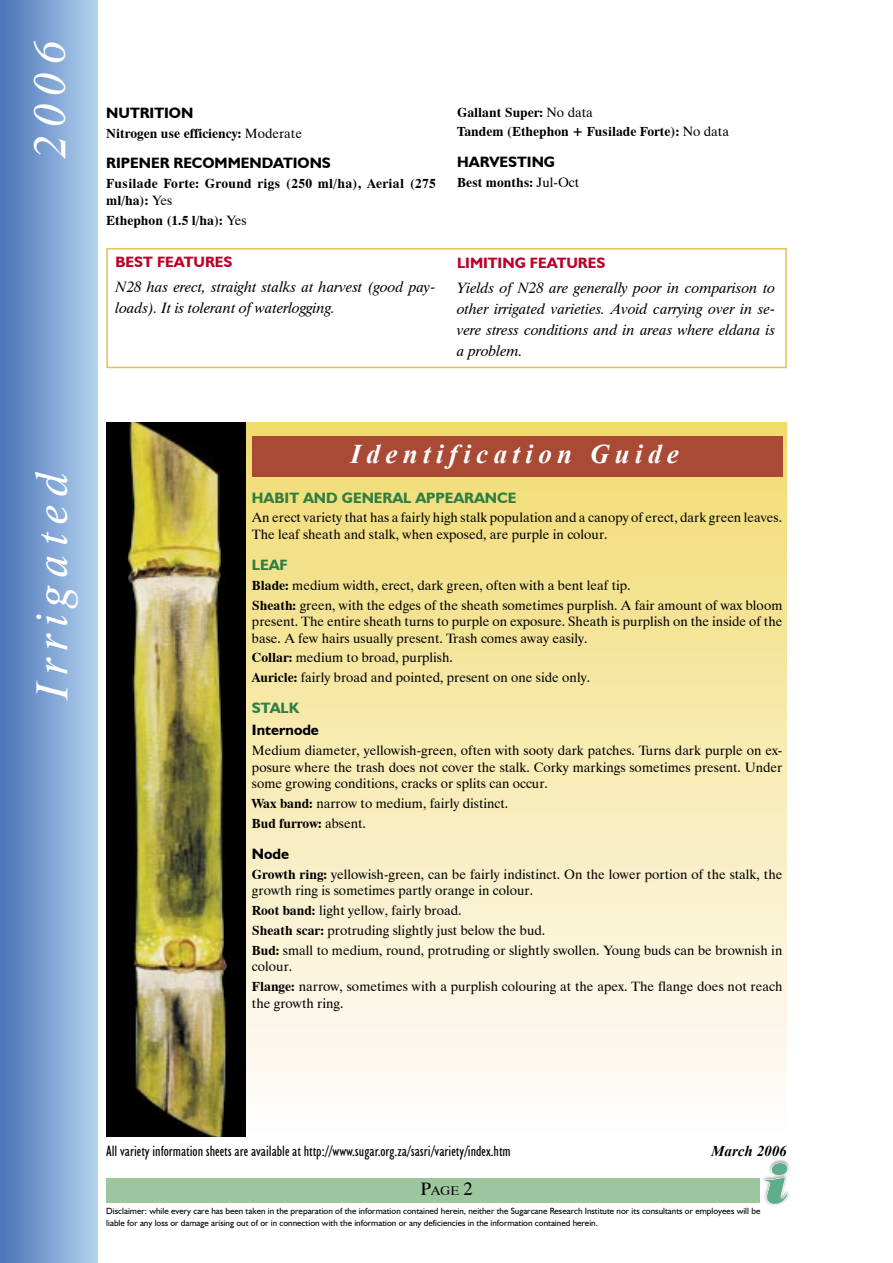
<style>
.page{position:relative;width:893px;height:1263px;background:#fff}
.page>*{position:absolute;margin:0;border:0;box-sizing:border-box;transform-origin:0 0}
.t1{font:italic 800 54px "Tiffany IT Cby BT";color:#5fad8b}
.t2{font:italic 45px "Dutch 801 BT";letter-spacing:.2em;color:#fff}
.t3{font:italic 700 27px "Times New Roman";letter-spacing:.2em;color:#fff}
.t4{font:italic 15px/21px "Dutch 801 BT";color:#000}
.t5{font:condensed 15px "Humanist 521 BT";color:#000}
.t6{font:700 15px "Humanist 521 BT";color:#000}
.t7{font:700 15px "Humanist 521 BT";color:#307d42}
.t8{font:700 15px "Humanist 521 BT";color:#bd002b}
.t9{font:italic 700 15px "Times New Roman";color:#000}
.t10{font:13.5px/20px "Dutch 801 BT";color:#000}
.t11{font:700 13.5px/20px "Dutch 801 BT";color:#000}
.t12{font:700 13.5px/16.5px "Dutch 801 BT";letter-spacing:.02em;color:#000}
.t13{font:12.6px "Dutch 801 BT";color:#000}
.t14{font:9px "Humanist 521 BT";color:#000}
.s1{font-weight:400}
.s2{font-weight:700}
.s3{font-size:18px}
</style>
<div class="page">
<div style="left:246px;top:422px;width:541px;height:714px;background:linear-gradient(to bottom,#ecd26a,#fff)"></div>
<div style="left:252px;top:436px;width:530px;height:40px;background:#a94a35"></div>
<img style="left:106px;top:422px;width:140px;height:714px">
<svg style="left:106px;top:248px;width:681px;height:120px"></svg>
<div style="left:106px;top:1178px;width:654px;height:24px;background:#9cc69d"></div>
<div style="left:0;top:0;width:98px;height:1263px;background:linear-gradient(to right,#4873b6,#b4d2ef)"></div>
<img style="left:763px;top:1160px;width:26px;height:46px">
<svg style="left:764px;top:1162px;width:24px;height:43px"></svg>
<h2 class="t2" style="left:22px;top:158px;width:118px;rotate:-90deg">2006</h2>
<p class="t6" style="left:106px;top:103px;width:89px">NUTRITION</p>
<p class="t11" style="left:106px;top:123px;width:197px">Nitrogen use efficiency: <span class="s1">Moderate</span></p>
<p class="t6" style="left:106px;top:154px;width:226px">RIPENER RECOMMENDATIONS</p>
<p class="t12" style="left:106px;top:175px;width:331px">Fusilade Forte: Ground rigs (250 ml/ha), Aerial (275 ml/ha): <span class="s1">Yes</span></p>
<p class="t11" style="left:106px;top:210px;width:142px">Ethephon (1.5 l/ha): <span class="s1">Yes</span></p>
<p class="t8" style="left:116px;top:252px;width:118px">BEST FEATURES</p>
<p class="t4" style="left:116px;top:276px;width:322px">N28 has erect, straight stalks at harvest (good pay&shy;loads). It is tolerant of waterlogging.</p>
<p class="t11" style="left:457px;top:102px;width:273px">Gallant Super: <span class="s1">No data<br></span>Tandem (Ethephon + Fusilade Forte): <span class="s1">No data</span></p>
<p class="t6" style="left:457px;top:153px;width:99px">HARVESTING</p>
<p class="t11" style="left:457px;top:172px;width:124px">Best months: <span class="s1">Jul-Oct</span></p>
<p class="t8" style="left:457px;top:253px;width:150px">LIMITING FEATURES</p>
<p class="t4" style="left:457px;top:277px;width:320px;text-align:justify">Yields of N28 are generally poor in comparison to other irrigated varieties. Avoid carrying over in se&shy;vere stress conditions and in areas where eldana is a problem.</p>
<h2 class="t2" style="left:24px;top:699px;width:230px;rotate:-90deg">Irrigated</h2>
<h3 class="t3" style="left:351px;top:435px;width:330px">Identification Guide</h3>
<p class="t7" style="left:252px;top:488px;width:266px">HABIT AND GENERAL APPEARANCE</p>
<p class="t10" style="left:252px;top:509px;width:532px;line-height:16.5px">An erect variety that has a fairly high stalk population and a canopy of erect, dark green leaves.<br>The leaf sheath and stalk, when exposed, are purple in colour.</p>
<p class="t7" style="left:252px;top:555px;width:37px">LEAF</p>
<p class="t10" style="left:252px;top:575px;width:532px"><span class="s2">Blade:</span> medium width, erect, dark green, often with a bent leaf tip.<br><span class="s2">Sheath:</span> green, with the edges of the sheath sometimes purplish. A fair amount of wax bloom</p>
<p class="t10" style="left:252px;top:613px;width:532px;line-height:16.5px">present. The entire sheath turns to purple on exposure. Sheath is purplish on the inside of the base. A few hairs usually present. Trash comes away easily.</p>
<p class="t10" style="left:252px;top:648px;width:340px"><span class="s2">Collar:</span> medium to broad, purplish.<br><span class="s2">Auricle:</span> fairly broad and pointed, present on one side only.</p>
<p class="t7" style="left:252px;top:699px;width:49px">STALK</p>
<p class="t6" style="left:252px;top:721px;width:68px">Internode</p>
<p class="t10" style="left:252px;top:742px;width:532px;line-height:16.5px;text-align:justify">Medium diameter, yellowish-green, often with sooty dark patches. Turns dark purple on ex&shy;posure where the trash does not cover the stalk. Corky markings sometimes present. Under some growing conditions, cracks or splits can occur.</p>
<p class="t10" style="left:252px;top:793px;width:258px"><span class="s2">Wax band:</span> narrow to medium, fairly distinct.<br><span class="s2">Bud furrow:</span> absent.</p>
<p class="t6" style="left:252px;top:844px;width:39px">Node</p>
<p class="t10" style="left:252px;top:866px;width:532px;line-height:16.5px"><span class="s2">Growth ring:</span> yellowish-green, can be fairly indistinct. On the lower portion of the stalk, the growth ring is sometimes partly orange in colour.</p>
<p class="t10" style="left:252px;top:900px;width:532px"><span class="s2">Root band:</span> light yellow, fairly broad.<br><span class="s2">Sheath scar:</span> protruding slightly just below the bud.<br><span class="s2">Bud:</span> small to medium, round, protruding or slightly swollen. Young buds can be brownish in</p>
<p class="t10" style="left:252px;top:957px;width:532px">colour.<br><span class="s2">Flange:</span> narrow, sometimes with a purplish colouring at the apex. The flange does not reach</p>
<p class="t10" style="left:252px;top:993px;width:93px">the growth ring.</p>
<p class="t5" style="left:106px;top:1142px;width:406px">All variety information sheets are available at http://www.sugar.org.za/sasri/variety/index.htm</p>
<p class="t13" style="left:421px;top:1183px;width:54px"><span class="s3">P</span>AGE <span class="s3">2</span></p>
<p class="t9" style="left:711px;top:1140px;width:77px">March 2006</p>
<h1 class="t1" style="left:766px;top:1151px;width:23px">i</h1>
<p class="t14" style="left:106px;top:1205px;width:656px">Disclaimer: while every care has been taken in the preparation of the information contained herein, neither the Sugarcane Research Institute nor its consultants or employees will be</p>
<p class="t14" style="left:106px;top:1217px;width:493px">liable for any loss or damage arising out of or in connection with the information or any deficiencies in the information contained herein.</p>
</div>
